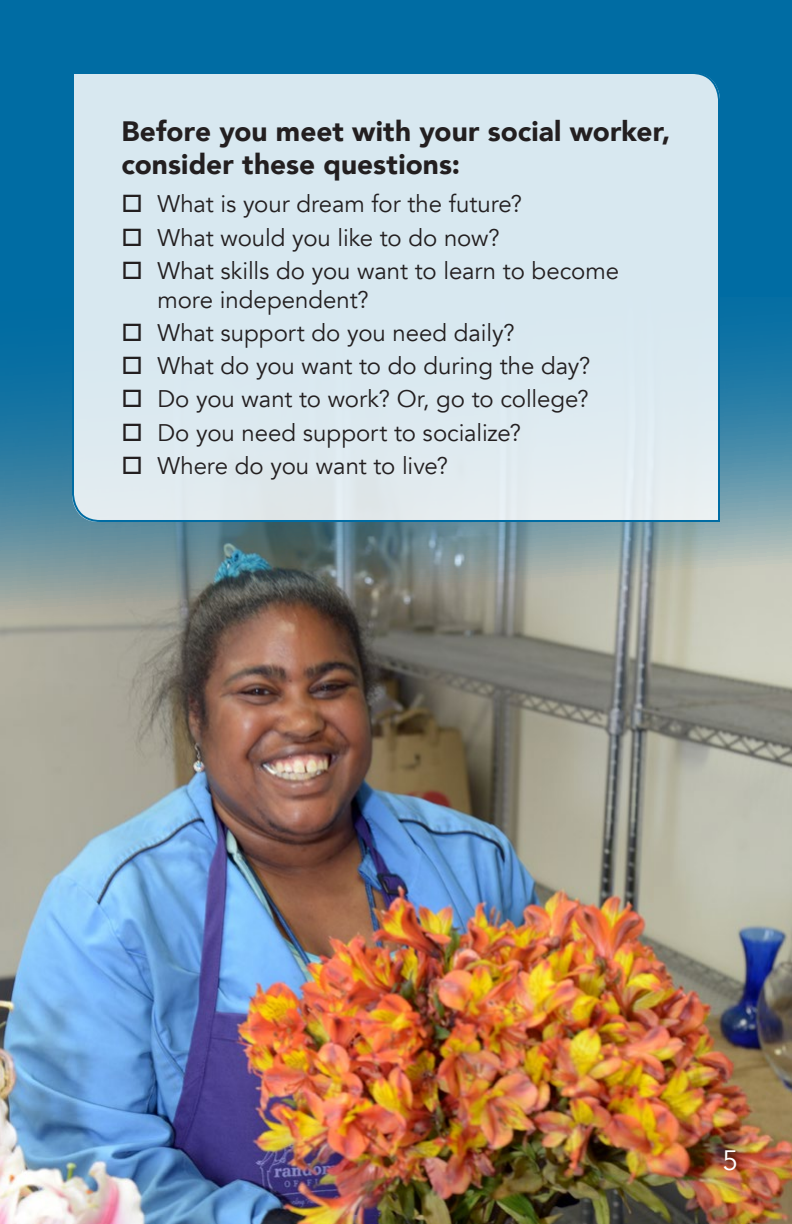
<style>
.page{position:relative;width:792px;height:1224px;background:#006ca3}
.page>*{position:absolute;margin:0;border:0;box-sizing:border-box;transform-origin:0 0}
.t1{font:900 28px/33.6px "Avenir";letter-spacing:.005em;color:#231f20}
.t2{font:28px "Avenir";color:#fff}
.t3{font:24px/28.8px "Avenir";letter-spacing:-.005em;color:#231f20}
</style>
<div class="page">
<img style="left:0;top:321px;width:792px;height:903px">
<svg style="left:71px;top:74px;width:650px;height:449px;background:#d6e6ee"></svg>
<p class="t1" style="left:121px;top:114px;width:550px">Before you meet with your social worker, consider these questions:</p>
<p class="t3" style="left:122px;top:190px;width:402px">□ What is your dream for the future?</p>
<p class="t3" style="left:122px;top:223px;width:380px">□ What would you like to do now?</p>
<p class="t3" style="left:158px;top:257px;width:463px;text-indent:-36px">□ What skills do you want to learn to become more independent?</p>
<p class="t3" style="left:122px;top:319px;width:395px">□ What support do you need daily?</p>
<p class="t3" style="left:122px;top:352px;width:470px">□ What do you want to do during the day?</p>
<p class="t3" style="left:122px;top:385px;width:469px">□ Do you want to work? Or, go to college?</p>
<p class="t3" style="left:122px;top:419px;width:401px">□ Do you need support to socialize?</p>
<p class="t3" style="left:122px;top:452px;width:328px">□ Where do you want to live?</p>
<p class="t2" style="left:722px;top:1144px;width:17px">5</p>
</div>
